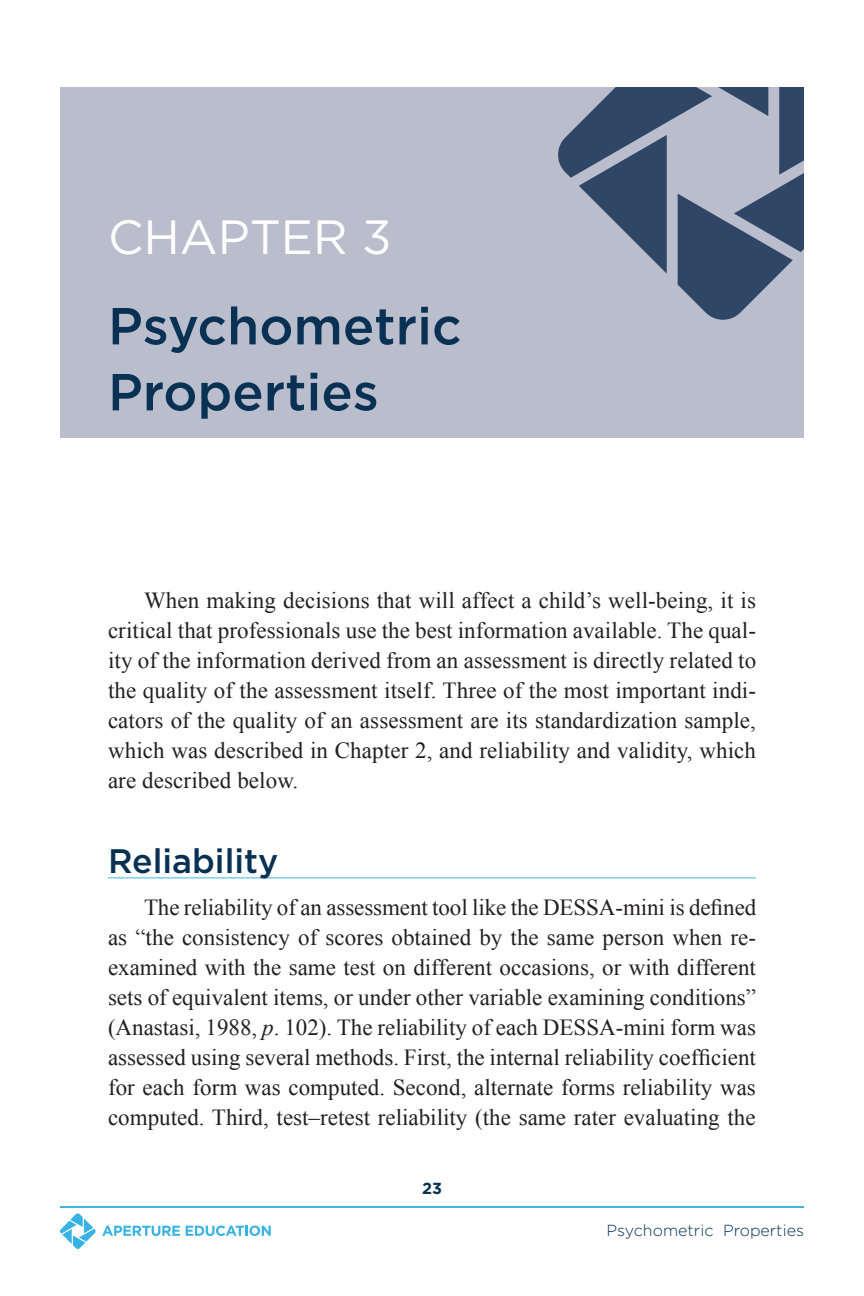
<style>
.page{position:relative;width:864px;height:1296px;background:#fff}
.page>*{position:absolute;margin:0;border:0;box-sizing:border-box;transform-origin:0 0}
.t1{font:500 52px/66px "Gotham";color:#093153}
.t2{font:48px "Gotham";color:#fff}
.t3{font:500 34px "Gotham";color:#093153}
.t4{font:23px/30px "Times New Roman";letter-spacing:.005em;color:#231f20;text-align:justify}
.t5{font:300 16px "Gotham";color:#093153}
.t6{font:700 16px "Gotham";color:#093153}
.s1{font-style:italic}
</style>
<div class="page">
<hr style="left:60px;top:1206px;width:744px;height:2px;background:#41b4e5">
<svg style="left:60px;top:1213px;width:36px;height:36px"></svg>
<svg style="left:102px;top:1226px;width:78px;height:10px"></svg>
<svg style="left:186px;top:1226px;width:85px;height:10px"></svg>
<div style="left:60px;top:84px;width:744px;height:354px;background:#babdcb"></div>
<svg style="left:556px;top:86px;width:248px;height:234px"></svg>
<div style="left:60px;top:0;width:804px;height:86px;background:#fff"></div>
<hr style="left:108px;top:877px;width:648px;height:1px;background:#41b4e5">
<h2 class="t2" style="left:108px;top:207px;width:285px">CHAPTER 3</h2>
<h1 class="t1" style="left:108px;top:292px;width:355px">Psychometric<br>Properties</h1>
<p class="t4" style="left:108px;top:585px;width:650px;text-indent:36px">When making decisions that will affect a child’s well-being, it is critical that professionals use the best information available. The qual&shy;ity of the information derived from an assessment is directly related to the quality of the assessment itself. Three of the most important indi&shy;cators of the quality of an assessment are its standardization sample, which was described in Chapter 2, and reliability and validity, which are described below.</p>
<h3 class="t3" style="left:108px;top:839px;width:172px">Reliability</h3>
<p class="t4" style="left:108px;top:892px;width:650px;text-indent:36px">The reliability of an assessment tool like the DESSA-mini is defined as “the consistency of scores obtained by the same person when re&shy;examined with the same test on different occasions, or with different sets of equivalent items, or under other variable examining conditions” (Anastasi, 1988, <span class="s1">p</span>. 102). The reliability of each DESSA-mini form was assessed using several methods. First, the internal reliability coefficient for each form was computed. Second, alternate forms reliability was computed. Third, test–retest reliability (the same rater evaluating the</p>
<p class="t6" style="left:422px;top:1178px;width:21px">23</p>
<p class="t5" style="left:606px;top:1220px;width:199px">Psychometric Properties</p>
</div>
